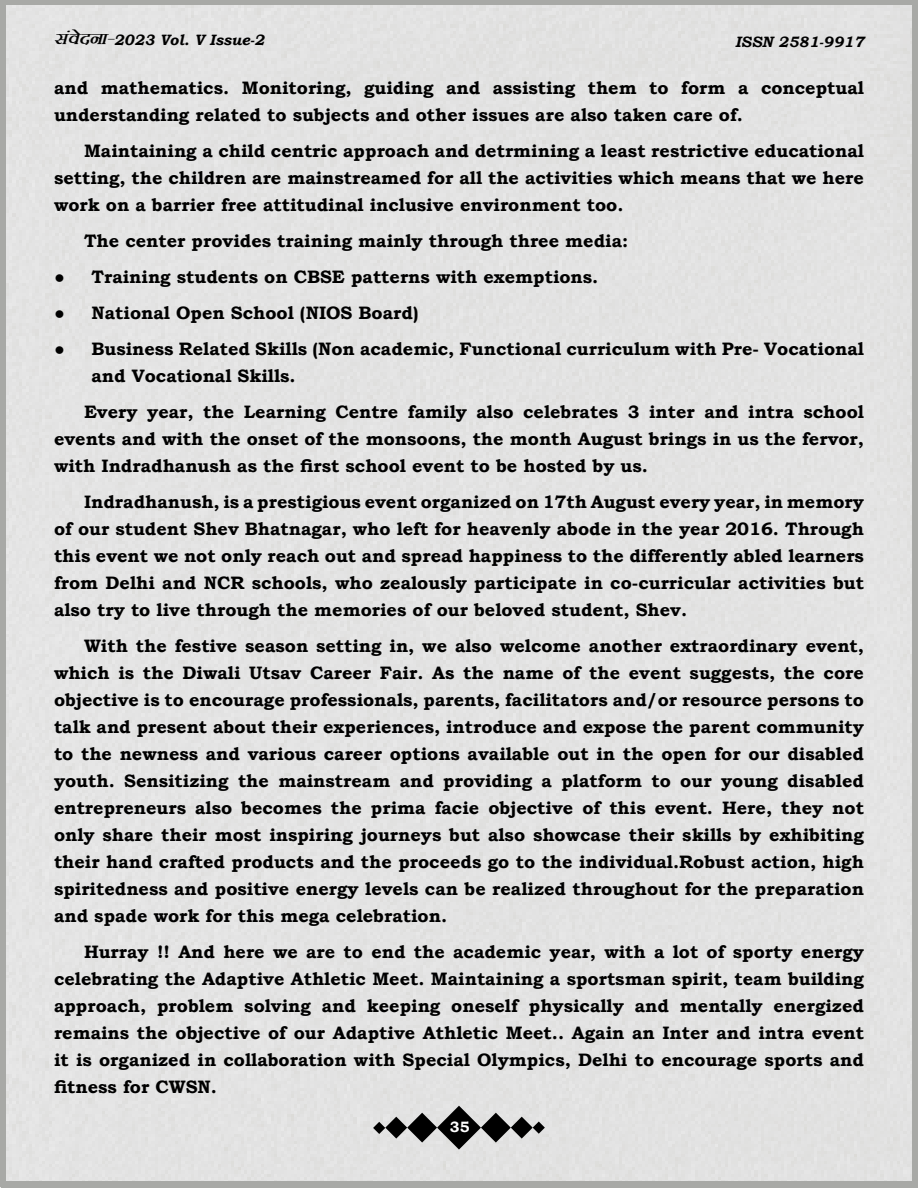
<style>
.page{position:relative;width:918px;height:1188px;background:#fff}
.page>*{position:absolute;margin:0;border:0;box-sizing:border-box;transform-origin:0 0}
.English_Paragrah{font:700 18px/27px "Bookman Old Style";color:#000;text-align:justify}
.Eng__Tab_Setting{font:700 18px/27px "Bookman Old Style";color:#000}
.t1{font:italic 700 15px "Bookman Old Style";color:#000}
.t2{font:700 15px "Bookman Old Style";color:#fff}
.s1{font-family:"Kruti Dev 100";font-size:19.5px}
</style>
<div class="page">
<div style="left:0;top:0;width:918px;height:1187px;background:#e2e2e2"></div>
<svg style="left:373px;top:1106px;width:172px;height:44px;background:#989897"></svg>
<p class="t1" style="left:54px;top:29px;width:212px"><span class="s1">laosnuk&amp;</span>2023 Vol. V Issue-2</p>
<p class="t1" style="left:735px;top:32px;width:130px">ISSN 2581-9917</p>
<p class="English_Paragrah" style="left:54px;top:74px;width:812px">and mathematics. Monitoring, guiding and assisting them to form a conceptual understanding related to subjects and other issues are also taken care of.</p>
<p class="English_Paragrah" style="left:54px;top:137px;width:812px;text-indent:30px">Maintaining a child centric approach and detrmining a least restrictive educational setting, the children are mainstreamed for all the activities which means that we here work on a barrier free attitudinal inclusive environment too.</p>
<p class="English_Paragrah" style="left:84px;top:227px;width:546px">The center provides training mainly through three media:</p>
<p class="Eng__Tab_Setting" style="left:54px;top:263px;width:546px">● Training students on CBSE patterns with exemptions.</p>
<p class="Eng__Tab_Setting" style="left:54px;top:299px;width:366px">● National Open School (NIOS Board)</p>
<p class="Eng__Tab_Setting" style="left:92px;top:335px;width:774px;text-indent:-38px">● Business Related Skills (Non academic, Functional curriculum with Pre- Vocational and Vocational Skills.</p>
<p class="English_Paragrah" style="left:54px;top:398px;width:812px;text-indent:30px">Every year, the Learning Centre family also celebrates 3 inter and intra school events and with the onset of the monsoons, the month August brings in us the fervor, with Indradhanush as the first school event to be hosted by us.</p>
<p class="English_Paragrah" style="left:54px;top:488px;width:812px;text-indent:30px">Indradhanush, is a prestigious event organized on 17th August every year, in memory of our student Shev Bhatnagar, who left for heavenly abode in the year 2016. Through this event we not only reach out and spread happiness to the differently abled learners from Delhi and NCR schools, who zealously participate in co-curricular activities but also try to live through the memories of our beloved student, Shev.</p>
<p class="English_Paragrah" style="left:54px;top:632px;width:812px;text-indent:30px">With the festive season setting in, we also welcome another extraordinary event, which is the Diwali Utsav Career Fair. As the name of the event suggests, the core objective is to encourage professionals, parents, facilitators and/or resource persons to talk and present about their experiences, introduce and expose the parent community to the newness and various career options available out in the open for our disabled youth. Sensitizing the mainstream and providing a platform to our young disabled entrepreneurs also becomes the prima facie objective of this event. Here, they not only share their most inspiring journeys but also showcase their skills by exhibiting their hand crafted products and the proceeds go to the individual.Robust action, high spiritedness and positive energy levels can be realized throughout for the preparation and spade work for this mega celebration.</p>
<p class="English_Paragrah" style="left:54px;top:938px;width:811px;text-indent:30px">Hurray !! And here we are to end the academic year, with a lot of sporty energy celebrating the Adaptive Athletic Meet. Maintaining a sportsman spirit, team building approach, problem solving and keeping oneself physically and mentally energized remains the objective of our Adaptive Athletic Meet.. Again an Inter and intra event it is organized in collaboration with Special Olympics, Delhi to encourage sports and fitness for CWSN.</p>
<p class="t2" style="left:450px;top:1116px;width:21px">35</p>
</div>
